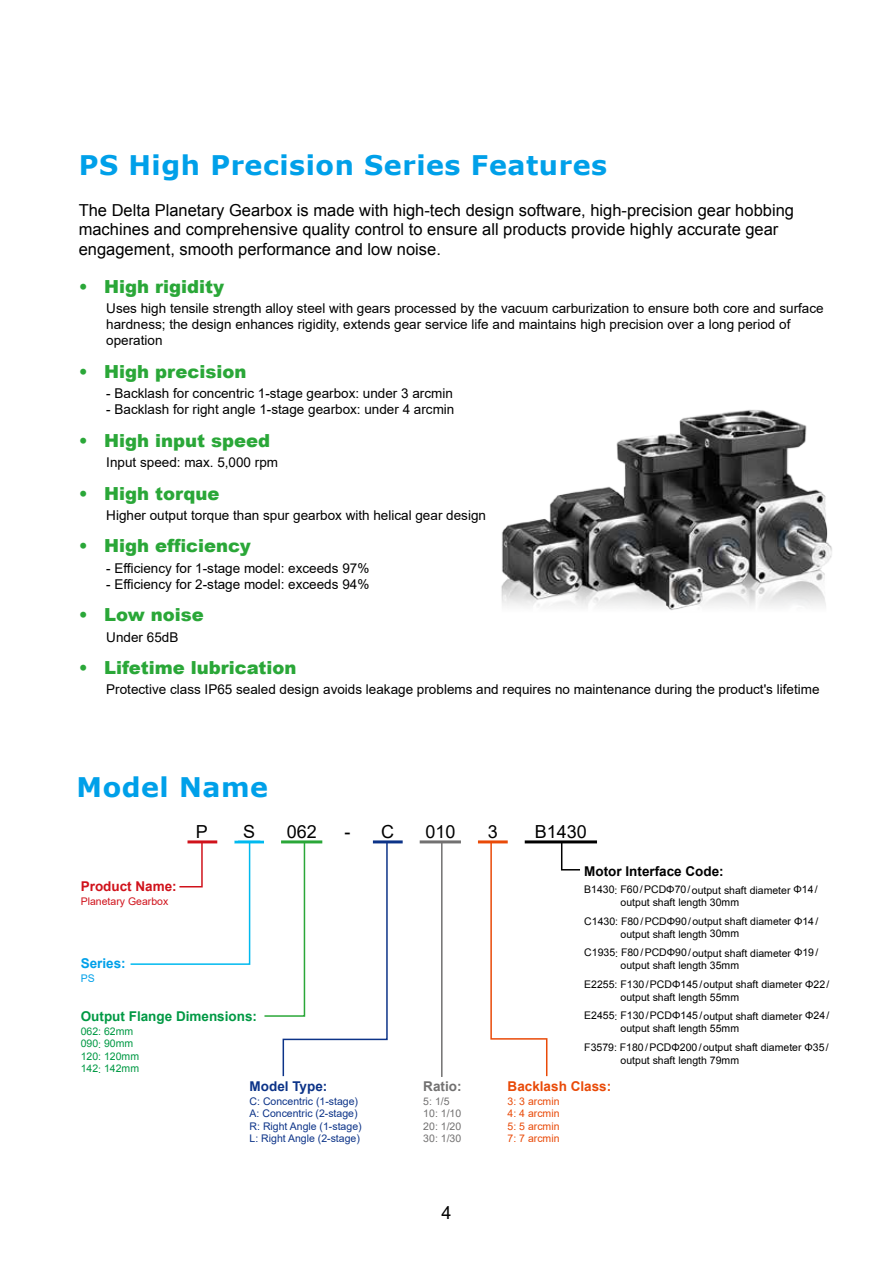
<style>
.page{position:relative;width:893px;height:1263px;background:#fff}
.page>*{position:absolute;margin:0;border:0;box-sizing:border-box;transform-origin:0 0}
.t1{font:700 27px "Verdana";letter-spacing:.02em;color:#00a0e9}
.t2{font:900 18px "Arial";color:#2aa738}
.t3{font:18px "Arial";color:#000}
.t4{font:16.5px/19.8px "Arial";color:#000}
.t5{font:13.5px/16.2px "Arial";color:#000}
.t6{font:700 13.5px "Arial";color:#094}
.t7{font:700 13.5px "Arial";color:#000}
.t8{font:700 13.5px "Arial";color:#e94a08}
.t9{font:700 13.5px "Arial";color:#d0121b}
.t10{font:700 13.5px "Arial";color:#0c3388}
.t11{font:700 13.5px "Arial";color:#00a0e9}
.t12{font:700 13.5px "Arial";color:#727171}
.t13{font:10.5px/12.8px "Arial";color:#000}
.t14{font:10.5px/12.6px "Arial";color:#0c3388}
.t15{font:10.5px/12.6px "Arial";color:#e94a08;text-align:justify}
.t16{font:10.5px/12.6px "Arial";color:#094}
.t17{font:10.5px/12.6px "Arial";color:#727171}
.t18{font:10.5px "Arial";color:#d0121b}
.t19{font:10.5px "Arial";color:#00a0e9}
</style>
<div class="page">
<svg style="left:130px;top:409px;width:702px;height:668px"></svg>
<h1 class="t1" style="left:79px;top:146px;width:530px">PS High Precision Series Features</h1>
<p class="t4" style="left:79px;top:200px;width:717px">The Delta Planetary Gearbox is made with high-tech design software, high-precision gear hobbing machines and comprehensive quality control to ensure all products provide highly accurate gear engagement, smooth performance and low noise.</p>
<h2 class="t2" style="left:79px;top:273px;width:147px">• High rigidity</h2>
<p class="t5" style="left:106px;top:300px;width:719px">Uses high tensile strength alloy steel with gears processed by the vacuum carburization to ensure both core and surface hardness; the design enhances rigidity, extends gear service life and maintains high precision over a long period of operation</p>
<h2 class="t2" style="left:79px;top:358px;width:169px">• High precision</h2>
<p class="t5" style="left:106px;top:385px;width:348px">- Backlash for concentric 1-stage gearbox: under 3 arcmin</p>
<p class="t5" style="left:106px;top:401px;width:350px">- Backlash for right angle 1-stage gearbox: under 4 arcmin</p>
<h2 class="t2" style="left:79px;top:427px;width:193px">• High input speed</h2>
<p class="t5" style="left:106px;top:454px;width:173px">Input speed: max. 5,000 rpm</p>
<h2 class="t2" style="left:79px;top:480px;width:142px">• High torque</h2>
<p class="t5" style="left:106px;top:507px;width:381px">Higher output torque than spur gearbox with helical gear design</p>
<h2 class="t2" style="left:79px;top:533px;width:174px">• High efficiency</h2>
<p class="t5" style="left:106px;top:560px;width:265px">- Efficiency for 1-stage model: exceeds 97%</p>
<p class="t5" style="left:106px;top:576px;width:265px">- Efficiency for 2-stage model: exceeds 94%</p>
<h2 class="t2" style="left:79px;top:602px;width:127px">• Low noise</h2>
<p class="t5" style="left:106px;top:629px;width:74px">Under 65dB</p>
<h2 class="t2" style="left:79px;top:654px;width:219px">• Lifetime lubrication</h2>
<p class="t5" style="left:106px;top:681px;width:715px">Protective class IP65 sealed design avoids leakage problems and requires no maintenance during the product's lifetime</p>
<h1 class="t1" style="left:77px;top:768px;width:193px">Model Name</h1>
<h2 class="t3" style="left:196px;top:819px;width:14px">P</h2>
<h2 class="t3" style="left:243px;top:819px;width:14px">S</h2>
<h2 class="t3" style="left:287px;top:819px;width:32px">062</h2>
<h2 class="t3" style="left:344px;top:819px;width:51px">- C</h2>
<h2 class="t3" style="left:425px;top:819px;width:32px">010</h2>
<h2 class="t3" style="left:488px;top:819px;width:12px">3</h2>
<h2 class="t3" style="left:535px;top:819px;width:54px">B1430</h2>
<p class="t9" style="left:81px;top:877px;width:98px">Product Name:</p>
<p class="t18" style="left:81px;top:894px;width:89px">Planetary Gearbox</p>
<p class="t11" style="left:81px;top:954px;width:47px">Series:</p>
<p class="t19" style="left:81px;top:971px;width:16px">PS</p>
<p class="t6" style="left:81px;top:1007px;width:178px">Output Flange Dimensions:</p>
<p class="t16" style="left:81px;top:1025px;width:60px">062: 62mm<br>090: 90mm<br>120: 120mm<br>142: 142mm</p>
<p class="t10" style="left:250px;top:1077px;width:79px">Model Type:</p>
<p class="t14" style="left:250px;top:1094px;width:114px">C: Concentric (1-stage)<br>A: Concentric (2-stage)<br>R: Right Angle (1-stage)<br>L: Right Angle (2-stage)</p>
<p class="t12" style="left:423px;top:1077px;width:40px">Ratio:</p>
<p class="t17" style="left:423px;top:1094px;width:39px">5: 1/5<br>10: 1/10<br>20: 1/20<br>30: 1/30</p>
<h2 class="t3" style="left:441px;top:1200px;width:12px">4</h2>
<p class="t7" style="left:584px;top:861px;width:141px">Motor Interface Code:</p>
<p class="t13" style="left:621px;top:883px;width:199px;text-indent:-36px">B1430: F60/PCDΦ70/output shaft diameter Φ14/ output shaft length 30mm</p>
<p class="t13" style="left:621px;top:915px;width:199px;text-indent:-36px">C1430: F80/PCDΦ90/output shaft diameter Φ14/ output shaft length 30mm</p>
<p class="t13" style="left:621px;top:946px;width:199px;text-indent:-36px">C1935: F80/PCDΦ90/output shaft diameter Φ19/ output shaft length 35mm</p>
<p class="t13" style="left:621px;top:978px;width:210px;text-indent:-36px">E2255: F130/PCDΦ145/output shaft diameter Φ22/ output shaft length 55mm</p>
<p class="t13" style="left:621px;top:1009px;width:210px;text-indent:-36px">E2455: F130/PCDΦ145/output shaft diameter Φ24/ output shaft length 55mm</p>
<p class="t13" style="left:621px;top:1041px;width:210px;text-indent:-36px">F3579: F180/PCDΦ200/output shaft diameter Φ35/ output shaft length 79mm</p>
<p class="t8" style="left:508px;top:1077px;width:105px">Backlash Class:</p>
<p class="t15" style="left:508px;top:1094px;width:53px">3: 3 arcmin 4: 4 arcmin 5: 5 arcmin 7: 7 arcmin</p>
</div>
